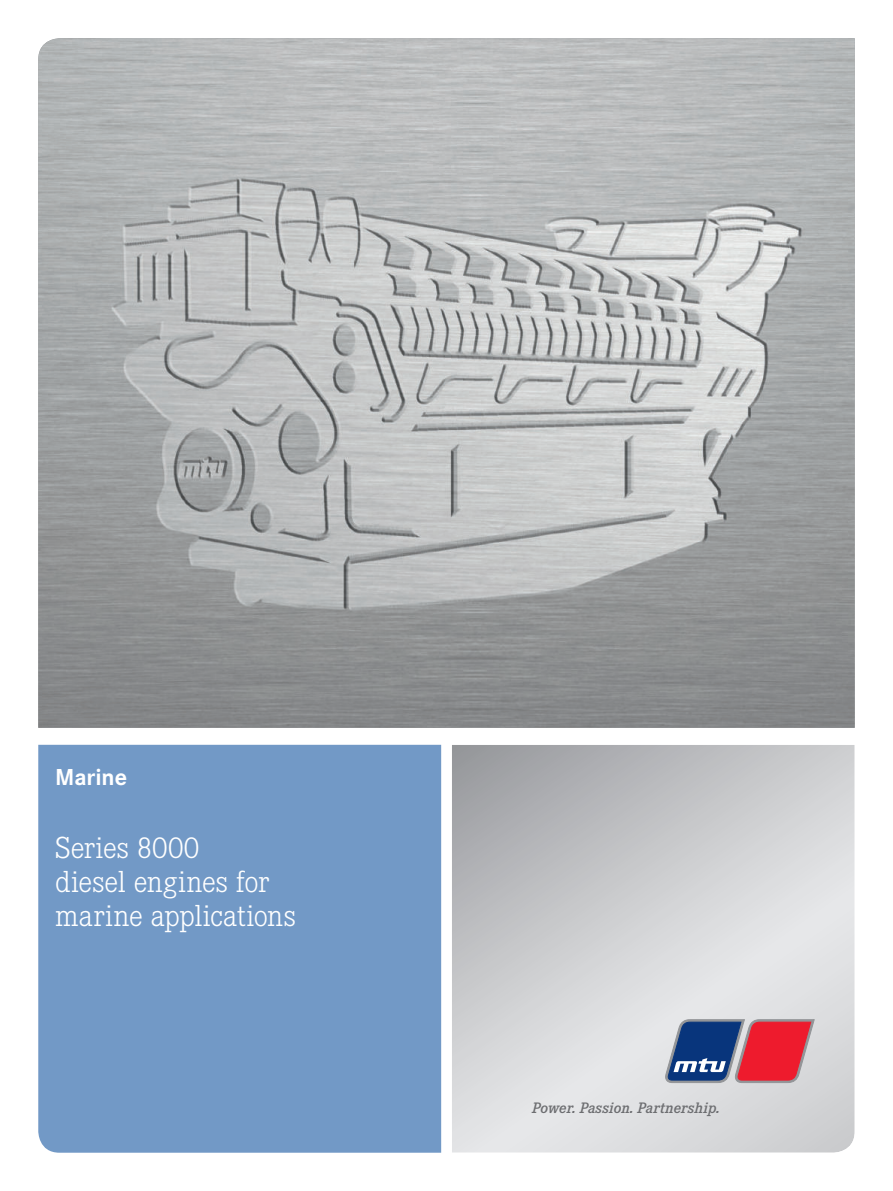
<style>
.page{position:relative;width:893px;height:1191px;background:#fff}
.page>*{position:absolute;margin:0;border:0;box-sizing:border-box;transform-origin:0 0}
.t1{font:300 31.5px/34px "Corporate E";color:#fff}
.t2{font:700 24px "Corporate S";letter-spacing:-.005em;color:#fff}
.t3{font:italic 600 15.75px "Corporate E";letter-spacing:.005em;color:#6d6e71}
</style>
<div class="page">
<img style="left:38px;top:38px;width:817px;height:690px">
<div style="left:38px;top:745px;width:403px;height:407px;background:#7299c6"></div>
<svg style="left:452px;top:745px;width:403px;height:407px;background:#cfd0d2"></svg>
<svg style="left:665px;top:1019px;width:149px;height:63px;background:#965876"></svg>
<p class="t2" style="left:55px;top:763px;width:73px">Marine</p>
<p class="t1" style="left:55px;top:833px;width:242px">Series 8000<br>diesel engines for marine applications</p>
<p class="t3" style="left:532px;top:1102px;width:189px">Power. Passion. Partnership.</p>
</div>
